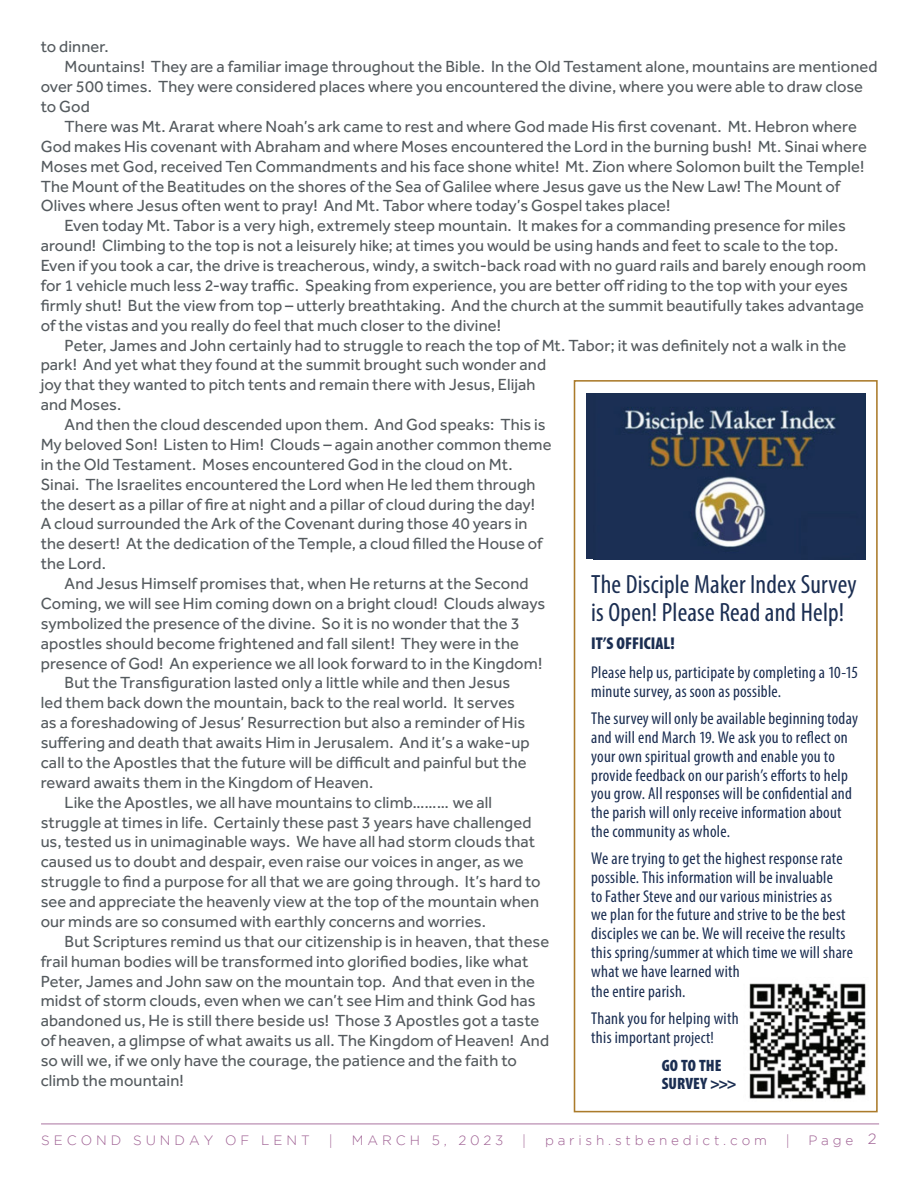
<style>
.page{position:relative;width:918px;height:1188px;background:#fff}
.page>*{position:absolute;margin:0;border:0;box-sizing:border-box;transform-origin:0 0}
.t1{font:26.55px/28px "Bgvwyk Myriad Variable Concept";letter-spacing:.005em;color:#1b2e52}
.t2{font:17.1px/18.8px "Bgvwyk Myriad Variable Concept";letter-spacing:.015em;color:#1b2e52}
.t3{font:17.1px "Vncqwf Myriad Variable Concept";color:#1b2e52}
.t4{font:16.65px/19.8px "Gpwhvs Effra";letter-spacing:.005em;color:#545a5e}
.t5{font:16.65px/19.8px "Hgrtcl Effra";letter-spacing:.005em;color:#545a5e}
.t6{font:16.5px/18px "Vncqwf Myriad Variable Concept";letter-spacing:.005em;color:#1b2e52}
.t7{font:300 15px "Svmkrf Gotham";color:#9e5f92}
.t8{font:300 13.5px "Rfxymh Gotham";letter-spacing:.28em;color:#9e5f92}
.t9{font:13.5px "Goudy Stout";color:#9e5f92}
.s1{font-size:16.5px}
</style>
<div class="page">
<hr style="left:41px;top:1124px;width:838px;height:1px;background:#9e5f92">
<div style="left:574px;top:380px;width:304px;height:732px;border:2px solid #ab7b2b"></div>
<div style="left:587px;top:394px;width:278px;height:165px;background:#1b2e52"></div>
<img style="left:625px;top:407px;width:211px;height:140px">
<img style="left:749px;top:983px;width:117px;height:116px">
<p class="t4" style="left:41px;top:37px;width:69px">to dinner.</p>
<p class="t4" style="left:65px;top:57px;width:815px">Mountains! They are a familiar image throughout the Bible. In the Old Testament alone, mountains are mentioned</p>
<p class="t4" style="left:41px;top:77px;width:824px">over 500 times. They were considered places where you encountered the divine, where you were able to draw close</p>
<p class="t4" style="left:41px;top:96px;width:51px">to God</p>
<p class="t5" style="left:65px;top:116px;width:794px">There was Mt. Ararat where Noah’s ark came to rest and where God made His first covenant. Mt. Hebron where</p>
<p class="t4" style="left:41px;top:136px;width:828px">God makes His covenant with Abraham and where Moses encountered the Lord in the burning bush! Mt. Sinai where Moses met God, received Ten Commandments and his face shone white! Mt. Zion where Solomon built the Temple!<br>The Mount of the Beatitudes on the shores of the Sea of Galilee where Jesus gave us the New Law! The Mount of Olives where Jesus often went to pray! And Mt. Tabor where today’s Gospel takes place!</p>
<p class="t4" style="left:41px;top:216px;width:827px;text-indent:24px">Even today Mt. Tabor is a very high, extremely steep mountain. It makes for a commanding presence for miles around! Climbing to the top is not a leisurely hike; at times you would be using hands and feet to scale to the top.<br>Even if you took a car, the drive is treacherous, windy, a switch-back road with no guard rails and barely enough room</p>
<p class="t5" style="left:41px;top:275px;width:825px">for 1 vehicle much less 2-way traffic. Speaking from experience, you are better off riding to the top with your eyes firmly shut! But the view from top – utterly breathtaking. And the church at the summit beautifully takes advantage</p>
<p class="t4" style="left:41px;top:315px;width:462px">of the vistas and you really do feel that much closer to the divine!</p>
<p class="t5" style="left:65px;top:335px;width:783px">Peter, James and John certainly had to struggle to reach the top of Mt. Tabor; it was definitely not a walk in the</p>
<p class="t4" style="left:41px;top:355px;width:507px">park! And yet what they found at the summit brought such wonder and joy that they wanted to pitch tents and remain there with Jesus, Elijah and Moses.</p>
<p class="t4" style="left:41px;top:414px;width:512px;text-indent:24px">And then the cloud descended upon them. And God speaks: This is My beloved Son! Listen to Him! Clouds – again another common theme in the Old Testament. Moses encountered God in the cloud on Mt.<br>Sinai. The Israelites encountered the Lord when He led them through</p>
<p class="t5" style="left:41px;top:494px;width:496px">the desert as a pillar of fire at night and a pillar of cloud during the day!</p>
<p class="t4" style="left:41px;top:514px;width:488px">A cloud surrounded the Ark of the Covenant during those 40 years in</p>
<p class="t5" style="left:41px;top:534px;width:504px">the desert! At the dedication of the Temple, a cloud filled the House of</p>
<p class="t4" style="left:41px;top:554px;width:67px">the Lord.</p>
<p class="t4" style="left:65px;top:573px;width:465px">And Jesus Himself promises that, when He returns at the Second</p>
<p class="t4" style="left:41px;top:593px;width:506px">Coming, we will see Him coming down on a bright cloud! Clouds always</p>
<p class="t4" style="left:41px;top:613px;width:481px">symbolized the presence of the divine. So it is no wonder that the 3</p>
<p class="t4" style="left:41px;top:633px;width:480px">apostles should become frightened and fall silent! They were in the</p>
<p class="t4" style="left:41px;top:653px;width:503px">presence of God! An experience we all look forward to in the Kingdom!</p>
<p class="t5" style="left:65px;top:673px;width:447px">But the Transfiguration lasted only a little while and then Jesus</p>
<p class="t4" style="left:41px;top:693px;width:486px">led them back down the mountain, back to the real world. It serves as a foreshadowing of Jesus’ Resurrection but also a reminder of His</p>
<p class="t5" style="left:41px;top:732px;width:491px">suffering and death that awaits Him in Jerusalem. And it’s a wake-up call to the Apostles that the future will be difficult and painful but the</p>
<p class="t4" style="left:41px;top:772px;width:334px">reward awaits them in the Kingdom of Heaven.</p>
<p class="t4" style="left:65px;top:792px;width:429px">Like the Apostles, we all have mountains to climb……… we all</p>
<p class="t4" style="left:41px;top:812px;width:492px">struggle at times in life. Certainly these past 3 years have challenged</p>
<p class="t4" style="left:41px;top:832px;width:496px">us, tested us in unimaginable ways. We have all had storm clouds that</p>
<p class="t4" style="left:41px;top:852px;width:485px">caused us to doubt and despair, even raise our voices in anger, as we</p>
<p class="t5" style="left:41px;top:872px;width:502px">struggle to find a purpose for all that we are going through. It’s hard to</p>
<p class="t4" style="left:41px;top:891px;width:500px">see and appreciate the heavenly view at the top of the mountain when our minds are so consumed with earthly concerns and worries.</p>
<p class="t4" style="left:65px;top:931px;width:486px">But Scriptures remind us that our citizenship is in heaven, that these</p>
<p class="t5" style="left:41px;top:951px;width:489px">frail human bodies will be transformed into glorified bodies, like what</p>
<p class="t4" style="left:41px;top:971px;width:510px">Peter, James and John saw on the mountain top. And that even in the midst of storm clouds, even when we can’t see Him and think God has abandoned us, He is still there beside us! Those 3 Apostles got a taste of heaven, a glimpse of what awaits us all. The Kingdom of Heaven! And so will we, if we only have the courage, the patience and the faith to climb the mountain!</p>
<h1 class="t1" style="left:591px;top:570px;width:267px">The Disciple Maker Index Survey is Open! Please Read and Help!</h1>
<p class="t3" style="left:591px;top:633px;width:85px">IT’S OFFICIAL!</p>
<p class="t2" style="left:591px;top:663px;width:268px">Please help us, participate by completing a 10-15 minute survey, as soon as possible.</p>
<p class="t2" style="left:591px;top:709px;width:268px">The survey will only be available beginning today and will end March 19. We ask you to reflect on your own spiritual growth and enable you to provide feedback on our parish’s efforts to help you grow. All responses will be confidential and the parish will only receive information about the community as whole.</p>
<p class="t2" style="left:591px;top:849px;width:263px">We are trying to get the highest response rate possible. This information will be invaluable<br>to Father Steve and our various ministries as<br>we plan for the future and strive to be the best disciples we can be. We will receive the results this spring/summer at which time we will share what we have learned with<br>the entire parish.</p>
<p class="t2" style="left:591px;top:1009px;width:149px">Thank you for helping with this important <span class="s1">project!</span></p>
<p class="t6" style="left:662px;top:1057px;width:77px">GO TO THE<br>SURVEY &gt;&gt;&gt;</p>
<p class="t8" style="left:41px;top:1132px;width:270px">SECOND SUNDAY OF LENT</p>
<p class="t9" style="left:330px;top:1131px;width:4px">|</p>
<p class="t8" style="left:352px;top:1132px;width:153px">MARCH 5, 2023</p>
<p class="t9" style="left:523px;top:1131px;width:4px">|</p>
<p class="t8" style="left:545px;top:1132px;width:223px">parish.stbenedict.com</p>
<p class="t9" style="left:786px;top:1131px;width:4px">|</p>
<p class="t8" style="left:809px;top:1132px;width:46px">Page</p>
<p class="t7" style="left:868px;top:1131px;width:10px">2</p>
</div>
